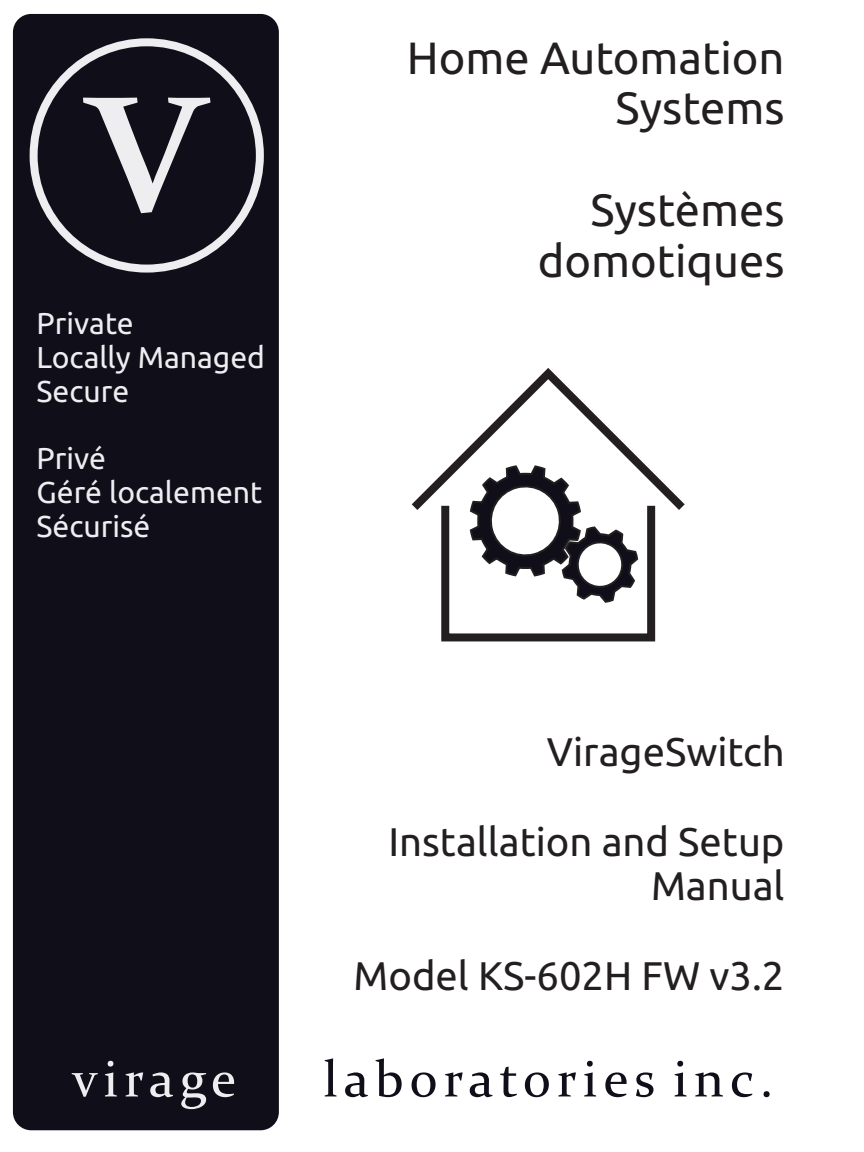
<style>
.page{position:relative;width:864px;height:1152px;background:#fff}
.page>*{position:absolute;margin:0;border:0;box-sizing:border-box;transform-origin:0 0}
.t1{font:251.6px "Constantia";color:#eeeef1}
.t2{font:51.6px "Constantia";letter-spacing:.115em;color:#100e19}
.t3{font:51.6px "Constantia";letter-spacing:.115em;color:#eeeef1}
.t4{font:45.2px/50.8px "Ubuntu";color:#231f20;text-align:right}
.t5{font:40px/44.8px "Ubuntu";color:#231f20;text-align:right}
.t6{font:30px/34px "Ubuntu";color:#eeeef1}
</style>
<div class="page">
<div style="left:13px;top:14px;width:266px;height:1116px;background:#100e19;border-radius:18px"></div>
<div style="left:30px;top:38px;width:234px;height:235px;background:#100e19;border:8px solid #eeeef1;border-radius:50%"></div>
<div style="left:441px;top:502px;width:214px;height:139px;border:8px solid #231f20"></div>
<svg style="left:411px;top:368px;width:274px;height:150px"></svg>
<svg style="left:469px;top:464px;width:170px;height:139px"></svg>
<h1 class="t1" style="left:87px;top:23px;width:123px">v</h1>
<p class="t6" style="left:37px;top:308px;width:230px">Private<br>Locally Managed<br>Secure</p>
<p class="t6" style="left:37px;top:443px;width:227px">Privé<br>Géré localement<br>Sécurisé</p>
<p class="t4" style="left:407px;top:35px;width:379px">Home Automation<br>Systems</p>
<p class="t4" style="left:538px;top:187px;width:248px">Systèmes domotiques</p>
<p class="t5" style="left:547px;top:732px;width:239px">VirageSwitch</p>
<p class="t5" style="left:388px;top:821px;width:398px">Installation and Setup<br>Manual</p>
<p class="t5" style="left:354px;top:956px;width:432px">Model KS-602H FW v3.2</p>
<p class="t3" style="left:72px;top:1058px;width:165px">virage</p>
<p class="t2" style="left:323px;top:1058px;width:451px">laboratories inc.</p>
</div>
